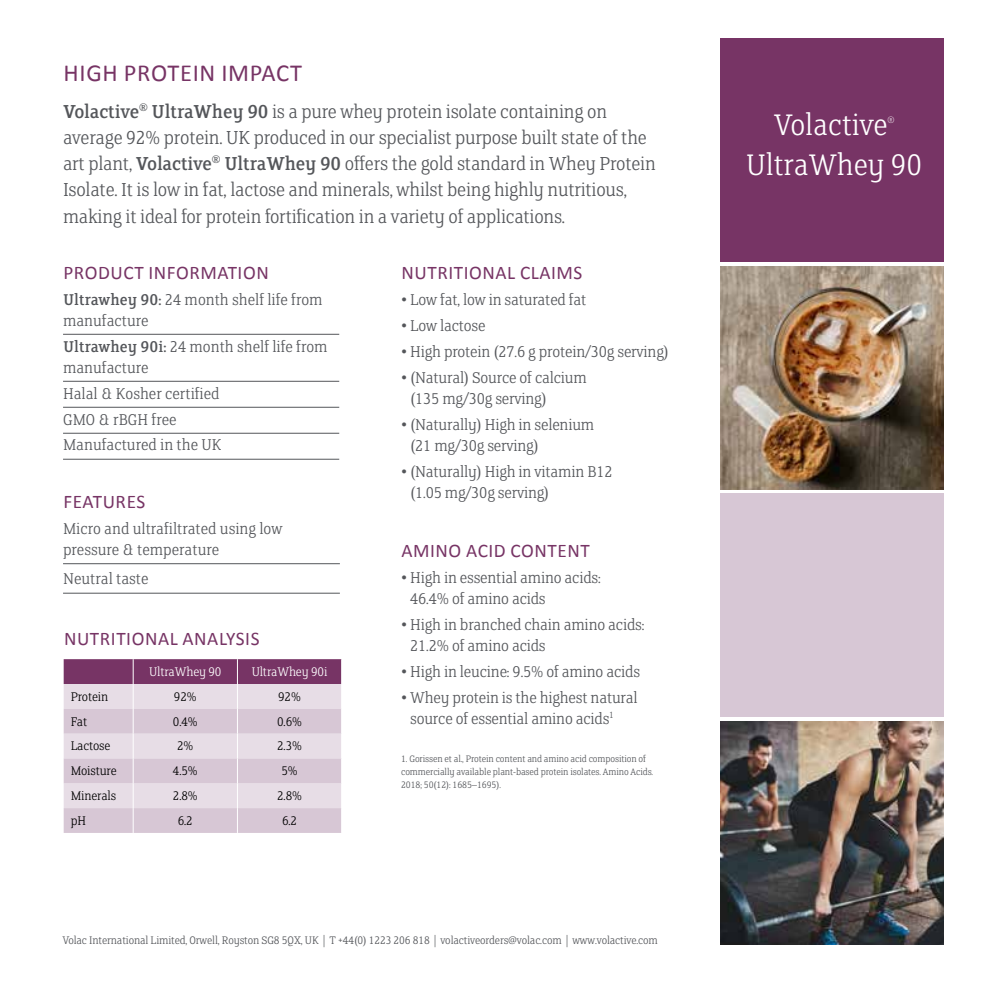
<style>
.page{position:relative;width:983px;height:983px;background:#fff}
.page>*{position:absolute;margin:0;border:0;box-sizing:border-box;transform-origin:0 0}
.t1{font:300 33.25px "FS Clerkenwell";color:#fff}
.t2{font:24.5px "Calibri";letter-spacing:.03em;color:#773465}
.t3{font:300 21px/26.2px "FS Clerkenwell";letter-spacing:-.01em;color:#54565a}
.t4{font:19.25px "Calibri";letter-spacing:.03em;color:#773465}
.t5{font:300 17.5px/21px "FS Clerkenwell";letter-spacing:-.01em;color:#54565a}
.t6{font:300 14px "FS Clerkenwell";letter-spacing:-.01em;color:#000}
.t7{font:300 14px "FS Clerkenwell";letter-spacing:-.01em;color:#fff}
.t8{font:300 12.25px "FS Clerkenwell";letter-spacing:-.01em;color:#54565a}
.t9{font:300 10.5px/12.6px "FS Clerkenwell";letter-spacing:-.01em;color:#54565a}
.t10{font:300 10.33px "FS Clerkenwell";color:#fff}
.s1{font-weight:400}
</style>
<div class="page">
<hr style="left:63px;top:334px;width:276px;height:1px;background:#54565a">
<hr style="left:63px;top:381px;width:276px;height:1px;background:#54565a">
<hr style="left:63px;top:407px;width:276px;height:1px;background:#54565a">
<hr style="left:63px;top:433px;width:276px;height:1px;background:#54565a">
<hr style="left:63px;top:459px;width:276px;height:1px;background:#54565a">
<svg style="left:64px;top:659px;width:278px;height:173px;background:#d0bbcc"></svg>
<hr style="left:63px;top:563px;width:277px;height:1px;background:#54565a">
<hr style="left:63px;top:592px;width:277px;height:1px;background:#54565a">
<img style="left:720px;top:721px;width:223px;height:222px">
<div style="left:720px;top:39px;width:223px;height:223px;background:#773465"></div>
<div style="left:720px;top:493px;width:223px;height:223px;background:#d7c7d5"></div>
<img style="left:720px;top:266px;width:223px;height:223px">
<h2 class="t2" style="left:63px;top:56px;width:240px">HIGH PROTEIN IMPACT</h2>
<p class="t3" style="left:63px;top:99px;width:594px"><span class="s1">Volactive</span><sup>®</sup> <span class="s1">UltraWhey 90</span> is a pure whey protein isolate containing on average 92% protein. UK produced in our specialist purpose built state of the art plant, <span class="s1">Volactive</span><sup>®</sup> <span class="s1">UltraWhey 90</span> offers the gold standard in Whey Protein Isolate. It is low in fat, lactose and minerals, whilst being highly nutritious, making it ideal for protein fortification in a variety of applications.</p>
<p class="t4" style="left:63px;top:259px;width:207px">PRODUCT INFORMATION</p>
<p class="t5" style="left:63px;top:289px;width:261px"><span class="s1">Ultrawhey 90:</span> 24 month shelf life from manufacture</p>
<p class="t5" style="left:63px;top:336px;width:266px"><span class="s1">Ultrawhey 90i:</span> 24 month shelf life from manufacture</p>
<p class="t5" style="left:63px;top:381px;width:160px;line-height:25.9px">Halal &amp; Kosher certified<br>GMO &amp; rBGH free<br>Manufactured in the UK</p>
<p class="t4" style="left:401px;top:259px;width:182px">NUTRITIONAL CLAIMS</p>
<p class="t5" style="left:401px;top:290px;width:187px">• Low fat, low in saturated fat</p>
<p class="t5" style="left:401px;top:316px;width:86px">• Low lactose</p>
<p class="t5" style="left:401px;top:342px;width:269px">• High protein (27.6 g protein/30g serving)</p>
<p class="t5" style="left:410px;top:368px;width:178px;text-indent:-9px">• (Natural) Source of calcium (135 mg/30g serving)</p>
<p class="t5" style="left:410px;top:415px;width:185px;text-indent:-9px">• (Naturally) High in selenium (21 mg/30g serving)</p>
<p class="t5" style="left:410px;top:461px;width:204px;text-indent:-9px">• (Naturally) High in vitamin B12 (1.05 mg/30g serving)</p>
<p class="t4" style="left:63px;top:488px;width:83px">FEATURES</p>
<p class="t5" style="left:63px;top:519px;width:221px">Micro and ultrafiltrated using low pressure &amp; temperature</p>
<p class="t5" style="left:63px;top:569px;width:87px">Neutral taste</p>
<p class="t4" style="left:401px;top:537px;width:190px">AMINO ACID CONTENT</p>
<p class="t5" style="left:410px;top:567px;width:192px;text-indent:-9px">• High in essential amino acids:<br>46.4% of amino acids</p>
<p class="t5" style="left:410px;top:614px;width:236px;text-indent:-9px">• High in branched chain amino acids:<br>21.2% of amino acids</p>
<p class="t5" style="left:401px;top:661px;width:240px">• High in leucine: 9.5% of amino acids</p>
<p class="t5" style="left:410px;top:687px;width:229px;text-indent:-9px">• Whey protein is the highest natural source of essential amino acids<sup>1</sup></p>
<p class="t9" style="left:401px;top:753px;width:253px">1. Gorissen et al., Protein content and amino acid composition of commercially available plant-based protein isolates. Amino Acids.<br>2018; 50(12): 1685–1695).</p>
<p class="t4" style="left:64px;top:625px;width:197px">NUTRITIONAL ANALYSIS</p>
<p class="t7" style="left:149px;top:665px;width:74px">UltraWhey 90</p>
<p class="t7" style="left:252px;top:665px;width:77px">UltraWhey 90i</p>
<p class="t6" style="left:71px;top:690px;width:39px">Protein</p>
<p class="t6" style="left:174px;top:690px;width:24px">92%</p>
<p class="t6" style="left:278px;top:690px;width:24px">92%</p>
<p class="t6" style="left:71px;top:714px;width:18px">Fat</p>
<p class="t6" style="left:173px;top:714px;width:26px">0.4%</p>
<p class="t6" style="left:277px;top:714px;width:26px">0.6%</p>
<p class="t6" style="left:71px;top:739px;width:41px">Lactose</p>
<p class="t6" style="left:177px;top:739px;width:18px">2%</p>
<p class="t6" style="left:277px;top:739px;width:26px">2.3%</p>
<p class="t6" style="left:71px;top:764px;width:47px">Moisture</p>
<p class="t6" style="left:173px;top:764px;width:26px">4.5%</p>
<p class="t6" style="left:281px;top:764px;width:18px">5%</p>
<p class="t6" style="left:71px;top:789px;width:47px">Minerals</p>
<p class="t6" style="left:173px;top:789px;width:26px">2.8%</p>
<p class="t6" style="left:277px;top:789px;width:26px">2.8%</p>
<p class="t6" style="left:71px;top:814px;width:17px">pH</p>
<p class="t6" style="left:178px;top:814px;width:17px">6.2</p>
<p class="t6" style="left:282px;top:814px;width:17px">6.2</p>
<p class="t8" style="left:62px;top:934px;width:597px">Volac International Limited, Orwell, Royston SG8 5QX, UK | T +44(0) 1223 206 818 | volactiveorders@volac.com | www.volactive.com</p>
<h1 class="t1" style="left:773px;top:109px;width:115px">Volactive</h1>
<p class="t10" style="left:887px;top:115px;width:9px">®</p>
<h1 class="t1" style="left:746px;top:149px;width:177px">UltraWhey 90</h1>
</div>
